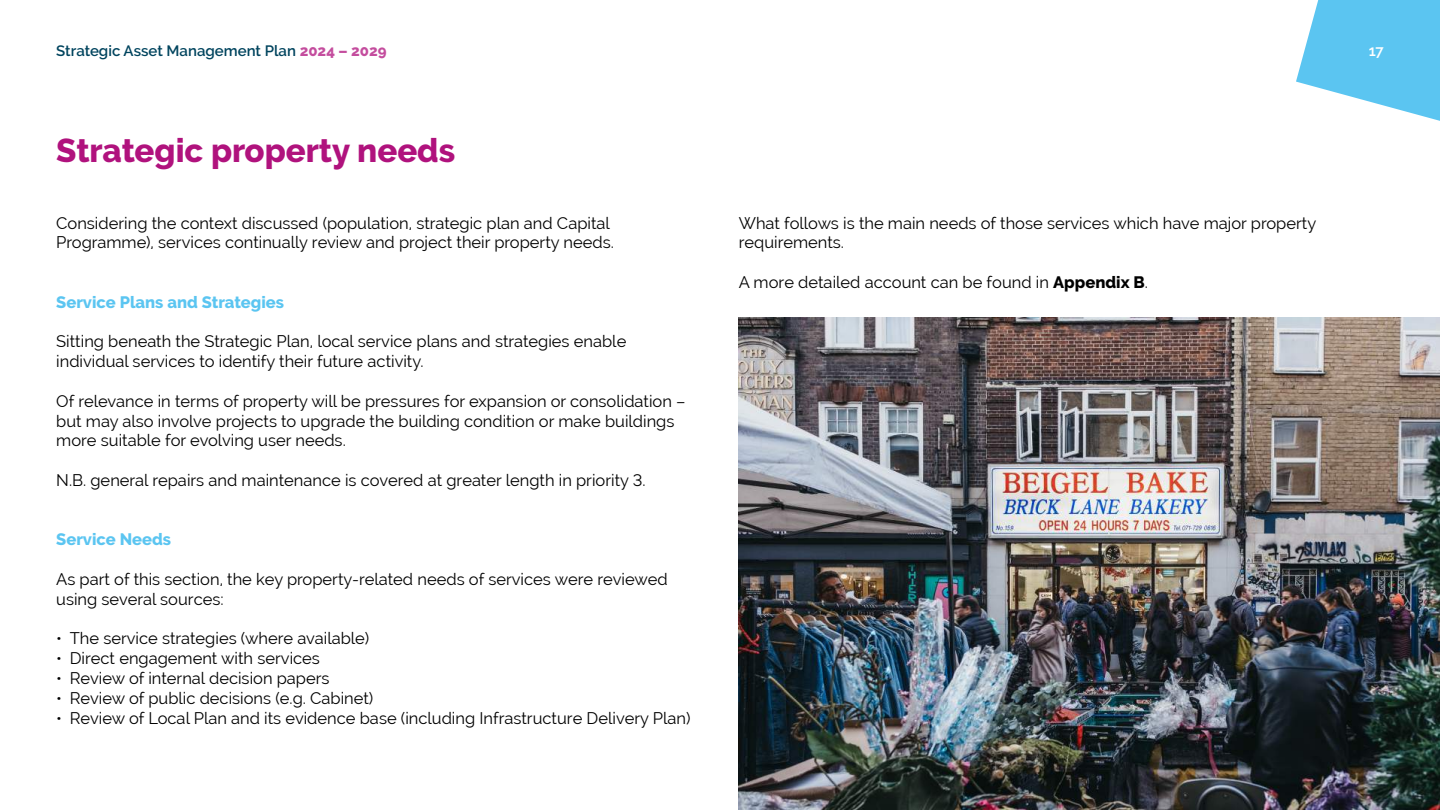
<style>
.page{position:relative;width:1440px;height:810px;background:#fff}
.page>*{position:absolute;margin:0;border:0;box-sizing:border-box;transform-origin:0 0}
.t1{font:800 33px "Raleway";color:#b0127d}
.t2{font:16.5px/19.8px "Raleway";color:#000}
.t3{font:800 16.5px "Raleway";color:#5bc5f1}
.t4{font:600 15px "Raleway";color:#00445e}
.t5{font:600 15px "Raleway";color:#fff}
.s1{font-weight:800;color:#c44d9e}
.s2{font-weight:800}
</style>
<div class="page">
<svg style="left:1296px;top:0;width:144px;height:121px"></svg>
<img style="left:739px;top:317px;width:701px;height:493px">
<p class="t4" style="left:56px;top:42px;width:332px">Strategic Asset Management Plan <span class="s1">2024 – 2029</span></p>
<p class="t5" style="left:1369px;top:42px;width:17px">17</p>
<h1 class="t1" style="left:56px;top:131px;width:401px">Strategic property needs</h1>
<p class="t2" style="left:56px;top:213px;width:559px">Considering the context discussed (population, strategic plan and Capital<br>Programme), services continually review and project their property needs.</p>
<p class="t3" style="left:56px;top:293px;width:229px">Service Plans and Strategies</p>
<p class="t2" style="left:56px;top:332px;width:572px">Sitting beneath the Strategic Plan, local service plans and strategies enable individual services to identify their future activity.</p>
<p class="t2" style="left:56px;top:391px;width:631px">Of relevance in terms of property will be pressures for expansion or consolidation – but may also involve projects to upgrade the building condition or make buildings more suitable for evolving user needs.</p>
<p class="t2" style="left:56px;top:470px;width:591px">N.B. general repairs and maintenance is covered at greater length in priority 3.</p>
<p class="t3" style="left:56px;top:530px;width:116px">Service Needs</p>
<p class="t2" style="left:56px;top:569px;width:613px">As part of this section, the key property-related needs of services were reviewed using several sources:</p>
<p class="t2" style="left:56px;top:629px;width:314px">• The service strategies (where available)</p>
<p class="t2" style="left:56px;top:648px;width:265px">• Direct engagement with services</p>
<p class="t2" style="left:56px;top:668px;width:275px">• Review of internal decision papers</p>
<p class="t2" style="left:56px;top:688px;width:319px">• Review of public decisions (e.g. Cabinet)</p>
<p class="t2" style="left:56px;top:708px;width:636px">• Review of Local Plan and its evidence base (including Infrastructure Delivery Plan)</p>
<p class="t2" style="left:739px;top:213px;width:579px">What follows is the main needs of those services which have major property requirements.</p>
<p class="t2" style="left:739px;top:272px;width:411px">A more detailed account can be found in <span class="s2">Appendix B</span>.</p>
</div>
